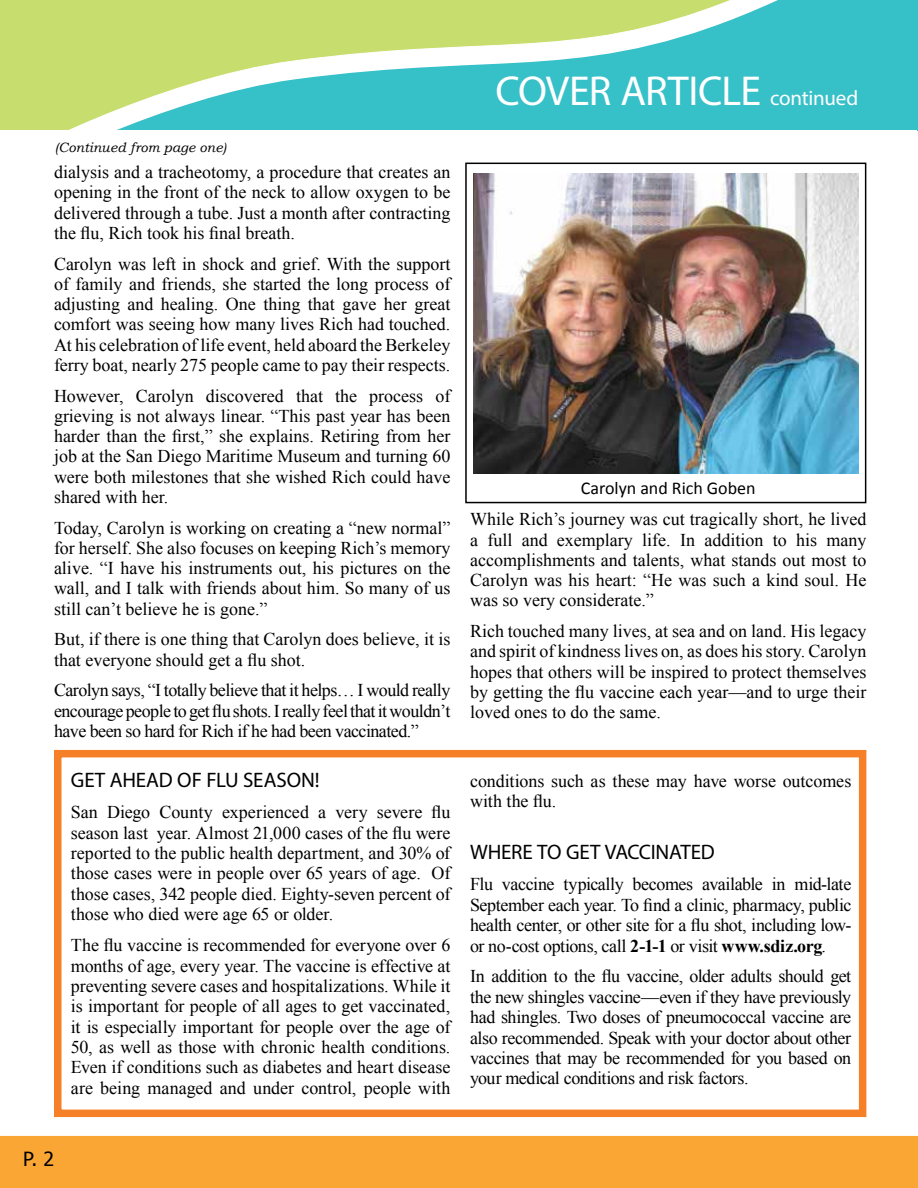
<style>
.page{position:relative;width:918px;height:1188px;background:#fff}
.page>*{position:absolute;margin:0;border:0;box-sizing:border-box;transform-origin:0 0}
.t1{font:42px "Myriad Pro";letter-spacing:-.02em;color:#fff}
.t2{font:21px "Myriad Pro";letter-spacing:-.01em;color:#000}
.t3{font:19.5px "Tahoma";color:#000}
.t4{font:18px/20.2px "Times New Roman";color:#000;text-align:justify}
.t5{font:18px "Calibri";color:#000}
.t6{font:italic 13.5px "Bookman Old Style";letter-spacing:.01em;color:#000}
.s1{font-size:21px}
.s2{font-weight:700}
</style>
<div class="page">
<div style="left:0;top:1135px;width:918px;height:53px;background:#faa634"></div>
<div style="left:0;top:0;width:918px;height:130px;background:#36c0c8"></div>
<svg style="left:0;top:0;width:769px;height:130px"></svg>
<div style="left:54px;top:750px;width:812px;height:367px;border:8px solid #f58027"></div>
<div style="left:0;top:1130px;width:918px;height:6px;background:#fff"></div>
<div style="left:465px;top:163px;width:401px;height:340px;border:2px solid #000"></div>
<img style="left:474px;top:173px;width:384px;height:300px">
<p class="t6" style="left:55px;top:138px;width:173px">(Continued from page one)</p>
<p class="t4" style="left:54px;top:162px;width:398px">dialysis and a tracheotomy, a procedure that creates an opening in the front of the neck to allow oxygen to be delivered through a tube. Just a month after contracting the flu, Rich took his final breath.</p>
<p class="t4" style="left:54px;top:253px;width:398px">Carolyn was left in shock and grief. With the support of family and friends, she started the long process of adjusting and healing. One thing that gave her great comfort was seeing how many lives Rich had touched.<br>At his celebration of life event, held aboard the Berkeley ferry boat, nearly 275 people came to pay their respects.</p>
<p class="t4" style="left:54px;top:385px;width:398px">However, Carolyn discovered that the process of grieving is not always linear. “This past year has been harder than the first,” she explains. Retiring from her job at the San Diego Maritime Museum and turning 60 were both milestones that she wished Rich could have shared with her.</p>
<p class="t4" style="left:54px;top:517px;width:398px">Today, Carolyn is working on creating a “new normal” for herself. She also focuses on keeping Rich’s memory alive. “I have his instruments out, his pictures on the wall, and I talk with friends about him. So many of us still can’t believe he is gone.”</p>
<p class="t4" style="left:54px;top:629px;width:398px">But, if there is one thing that Carolyn does believe, it is that everyone should get a flu shot.</p>
<p class="t4" style="left:54px;top:680px;width:398px">Carolyn says, “I totally believe that it helps… I would really encourage people to get flu shots. I really feel that it wouldn’t have been so hard for Rich if he had been vaccinated.”</p>
<p class="t2" style="left:71px;top:767px;width:250px">GET AHEAD OF FLU SEASON!</p>
<p class="t4" style="left:71px;top:802px;width:381px">San Diego County experienced a very severe flu season last year. Almost 21,000 cases of the flu were reported to the public health department, and 30% of those cases were in people over 65 years of age. Of those cases, 342 people died. Eighty-seven percent of those who died were age 65 or older.</p>
<p class="t4" style="left:71px;top:935px;width:381px">The flu vaccine is recommended for everyone over 6 months of age, every year. The vaccine is effective at preventing severe cases and hospitalizations. While it is important for people of all ages to get vaccinated, it is especially important for people over the age of 50, as well as those with chronic health conditions.<br>Even if conditions such as diabetes and heart disease are being managed and under control, people with</p>
<h1 class="t1" style="left:496px;top:65px;width:364px">COVER ARTICLE <span class="s1">continued</span></h1>
<p class="t5" style="left:581px;top:476px;width:176px">Carolyn and Rich Goben</p>
<p class="t4" style="left:470px;top:509px;width:398px">While Rich’s journey was cut tragically short, he lived a full and exemplary life. In addition to his many accomplishments and talents, what stands out most to Carolyn was his heart: “He was such a kind soul. He was so very considerate.”</p>
<p class="t4" style="left:470px;top:621px;width:398px">Rich touched many lives, at sea and on land. His legacy and spirit of kindness lives on, as does his story. Carolyn hopes that others will be inspired to protect themselves by getting the flu vaccine each year—and to urge their loved ones to do the same.</p>
<p class="t4" style="left:470px;top:770px;width:383px">conditions such as these may have worse outcomes with the flu.</p>
<p class="t2" style="left:470px;top:839px;width:246px">WHERE TO GET VACCINATED</p>
<p class="t4" style="left:470px;top:874px;width:383px">Flu vaccine typically becomes available in mid-late September each year. To find a clinic, pharmacy, public health center, or other site for a flu shot, including low&shy;or no-cost options, call <span class="s2">2-1-1</span> or visit <span class="s2">www.sdiz.org</span>.</p>
<p class="t4" style="left:470px;top:966px;width:383px">In addition to the flu vaccine, older adults should get the new shingles vaccine—even if they have previously had shingles. Two doses of pneumococcal vaccine are also recommended. Speak with your doctor about other vaccines that may be recommended for you based on your medical conditions and risk factors.</p>
<p class="t3" style="left:23px;top:1146px;width:32px">P. 2</p>
</div>
